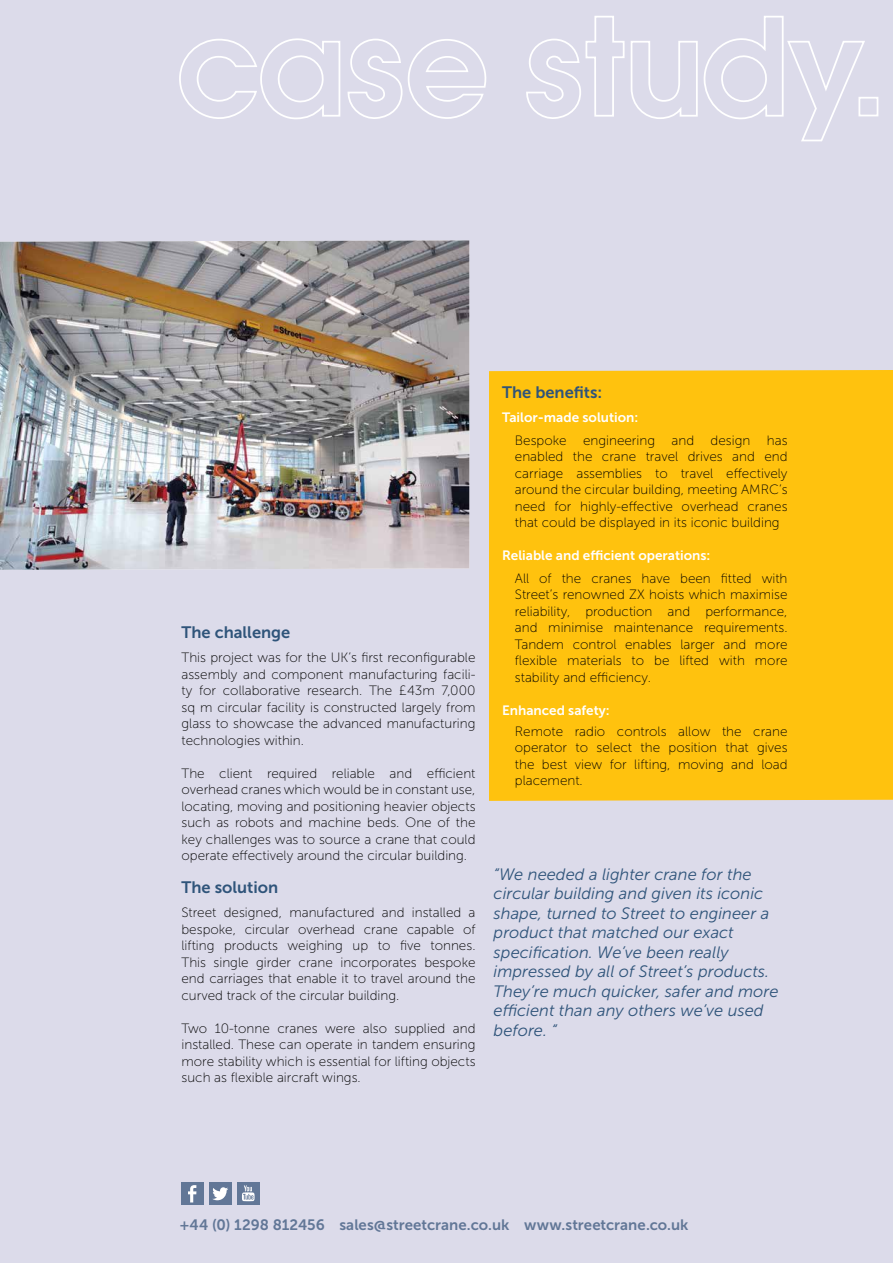
<style>
.page{position:relative;width:893px;height:1263px;background:#dcdbea}
.page>*{position:absolute;margin:0;border:0;box-sizing:border-box;transform-origin:0 0}
.t1{font:italic 16.5px/19.5px "Museo Sans 300";color:#2f547a}
.t2{font:16.5px "Museo Sans 700";color:#2f547a}
.t3{font:15px "Museo Sans 700";color:#627797}
.t4{font:13.5px/16.5px "Museo Sans 100";color:#000;text-align:justify}
.t5{font:13.5px "Museo Sans 700";color:#fff}
</style>
<div class="page">
<div style="left:489px;top:370px;width:404px;height:431px;background:#ffc20e"></div>
<img style="left:0;top:240px;width:469px;height:330px">
<svg style="left:179px;top:38px;width:162px;height:81px"></svg>
<svg style="left:347px;top:38px;width:55px;height:81px"></svg>
<svg style="left:408px;top:39px;width:79px;height:80px"></svg>
<svg style="left:526px;top:16px;width:340px;height:126px"></svg>
<div style="left:858px;top:97px;width:20px;height:19px;border:2px solid #fff"></div>
<div style="left:181px;top:1182px;width:22px;height:22px;background:#627797"></div>
<svg style="left:188px;top:1185px;width:8px;height:17px"></svg>
<div style="left:209px;top:1182px;width:22px;height:22px;background:#627797"></div>
<svg style="left:212px;top:1187px;width:16px;height:13px"></svg>
<div style="left:237px;top:1182px;width:22px;height:22px;background:#627797"></div>
<svg style="left:242px;top:1185px;width:13px;height:16px"></svg>
<p class="t2" style="left:181px;top:623px;width:110px">The challenge</p>
<p class="t4" style="left:181px;top:649px;width:296px">This project was for the UK’s first reconfigurable assembly and component manufacturing facili&shy;ty for collaborative research. The £43m 7,000 sq m circular facility is constructed largely from glass to showcase the advanced manufacturing technologies within.</p>
<p class="t4" style="left:181px;top:765px;width:296px">The client required reliable and efficient overhead cranes which would be in constant use, locating, moving and positioning heavier objects such as robots and machine beds. One of the key challenges was to source a crane that could operate effectively around the circular building.</p>
<p class="t2" style="left:181px;top:878px;width:98px">The solution</p>
<p class="t4" style="left:181px;top:904px;width:296px">Street designed, manufactured and installed a bespoke, circular overhead crane capable of lifting products weighing up to five tonnes.<br>This single girder crane incorporates bespoke end carriages that enable it to travel around the curved track of the circular building.</p>
<p class="t4" style="left:181px;top:1020px;width:296px">Two 10-tonne cranes were also supplied and installed. These can operate in tandem ensuring more stability which is essential for lifting objects such as flexible aircraft wings.</p>
<p class="t2" style="left:502px;top:383px;width:102px">The benefits:</p>
<p class="t5" style="left:502px;top:410px;width:138px">Tailor-made solution:</p>
<p class="t4" style="left:515px;top:432px;width:274px">Bespoke engineering and design has enabled the crane travel drives and end carriage assemblies to travel effectively around the circular building, meeting AMRC’s need for highly-effective overhead cranes that could be displayed in its iconic building</p>
<p class="t5" style="left:502px;top:548px;width:210px">Reliable and efficient operations:</p>
<p class="t4" style="left:515px;top:570px;width:274px">All of the cranes have been fitted with Street’s renowned ZX hoists which maximise reliability, production and performance, and minimise maintenance requirements.<br>Tandem control enables larger and more flexible materials to be lifted with more stability and efficiency.</p>
<p class="t5" style="left:502px;top:702px;width:109px">Enhanced safety:</p>
<p class="t4" style="left:515px;top:723px;width:274px">Remote radio controls allow the crane operator to select the position that gives the best view for lifting, moving and load placement.</p>
<p class="t1" style="left:494px;top:864px;width:286px">“We needed a lighter crane for the circular building and given its iconic shape, turned to Street to engineer a product that matched our exact specification. We’ve been really impressed by all of Street’s products.<br>They’re much quicker, safer and more efficient than any others we’ve used before. “</p>
<p class="t3" style="left:180px;top:1216px;width:510px">+44 (0) 1298 812456 sales@streetcrane.co.uk www.streetcrane.co.uk</p>
</div>
